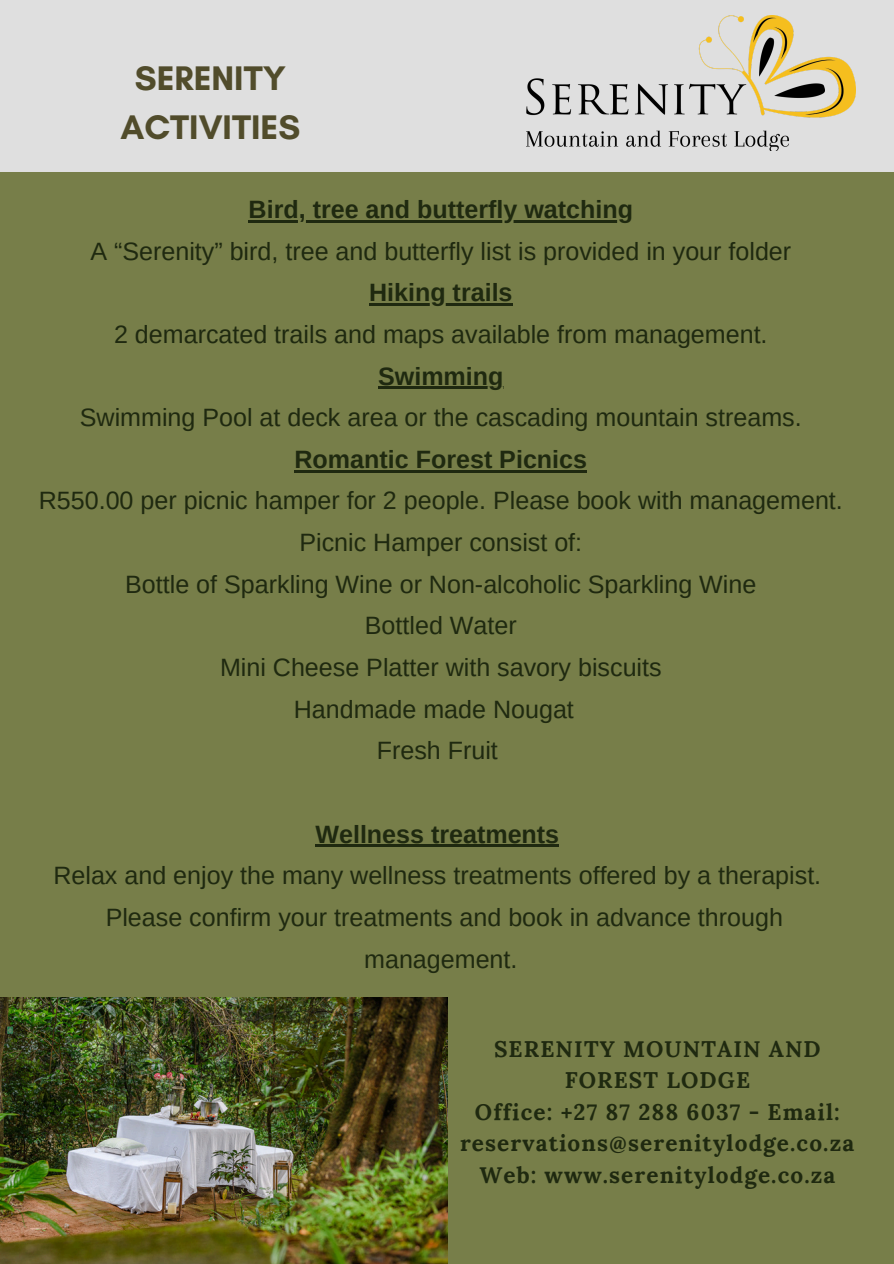
<style>
.page{position:relative;width:894px;height:1264px;background:#fff}
.page>*{position:absolute;margin:0;border:0;box-sizing:border-box;transform-origin:0 0}
.t1{font:700 34.8px/48.3px "Glacial Indifference";color:#514c2b;text-align:center}
.t2{font:25.05px/41.7px "Arimo";color:#1f2910;text-align:center}
.t3{font:700 22.5px/31.5px "Lora";letter-spacing:.05em;color:#1f2910;text-align:center}
.s1{font-weight:700}
</style>
<div class="page">
<div style="left:0;top:0;width:893px;height:1263px;background:#777e49"></div>
<div style="left:0;top:0;width:893px;height:171px;background:#dfdfdf"></div>
<img style="left:527px;top:16px;width:328px;height:135px">
<img style="left:0;top:997px;width:447px;height:266px">
<hr style="left:248px;top:220px;width:385px;height:2px;background:#1f2910">
<hr style="left:369px;top:303px;width:143px;height:3px;background:#1f2910">
<hr style="left:378px;top:387px;width:125px;height:2px;background:#1f2910">
<hr style="left:294px;top:470px;width:205px;height:2px;background:#1f2910">
<hr style="left:499px;top:470px;width:88px;height:2px;background:#1f2910">
<hr style="left:315px;top:844px;width:244px;height:3px;background:#1f2910">
<h1 class="t1" style="left:120px;top:54px;width:181px">SERENITY<br>ACTIVITIES</h1>
<p class="t2" style="left:90px;top:188px;width:702px"><span class="s1">Bird, tree and butterfly watching<br></span>A “Serenity” bird, tree and butterfly list is provided in your folder</p>
<h2 class="t2" style="left:114px;top:272px;width:654px"><span class="s1">Hiking trails<br></span>2 demarcated trails and maps available from management.</h2>
<h2 class="t2" style="left:39px;top:355px;width:805px"><span class="s1">Swimming<br></span>Swimming Pool at deck area or the cascading mountain streams.<br><span class="s1">Romantic Forest Picnics<br></span>R550.00 per picnic hamper for 2 people. Please book with management.<br>Picnic Hamper consist of:<br>Bottle of Sparkling Wine or Non-alcoholic Sparkling Wine<br>Bottled Water<br>Mini Cheese Platter with savory biscuits<br>Handmade made Nougat<br>Fresh Fruit</h2>
<h2 class="t2" style="left:53px;top:813px;width:769px"><span class="s1">Wellness treatments<br></span>Relax and enjoy the many wellness treatments offered by a therapist.</h2>
<p class="t2" style="left:106px;top:896px;width:678px">Please confirm your treatments and book in advance through management.</p>
<p class="t3" style="left:494px;top:1032px;width:328px">SERENITY MOUNTAIN AND<br>FOREST LODGE</p>
<p class="t3" style="left:460px;top:1095px;width:395px">Office: +27 87 288 6037 - Email: reservations@serenitylodge.co.za</p>
<p class="t3" style="left:479px;top:1158px;width:357px">Web: www.serenitylodge.co.za</p>
</div>
